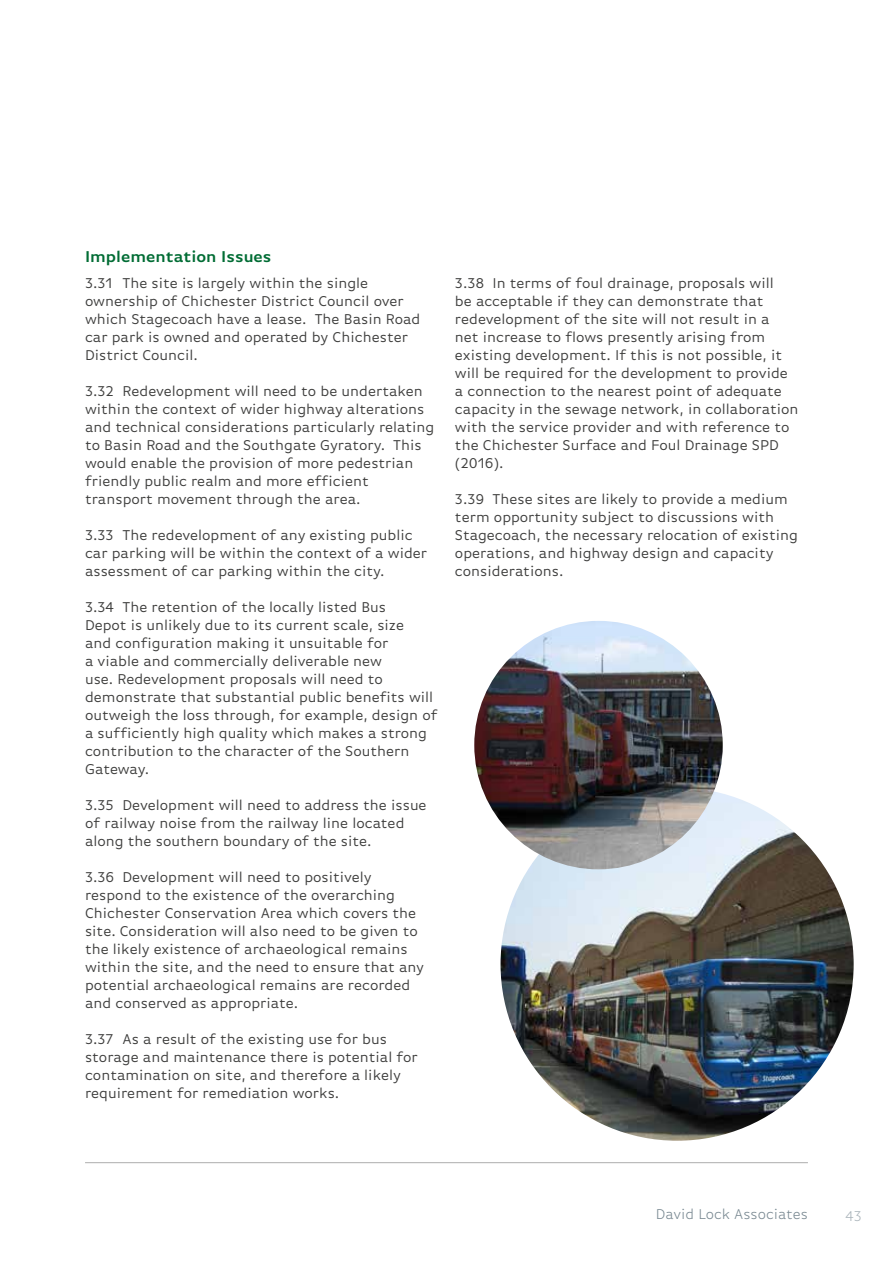
<style>
.page{position:relative;width:893px;height:1263px;background:#fff}
.page>*{position:absolute;margin:0;border:0;box-sizing:border-box;transform-origin:0 0}
.t1{font:600 16.5px "Basic Gothic Pro";color:#016c34}
.t2{font:15px/18px "Basic Gothic Pro";color:#3c3c3b}
.t3{font:300 15px "Basic Gothic Pro";color:#778790}
.t4{font:300 15px "Basic Gothic Pro";color:#abb5bb}
</style>
<div class="page">
<hr style="left:85px;top:1162px;width:723px;height:1px;background:#aeaeae">
<img style="left:500px;top:788px;width:354px;height:353px;border-radius:177px">
<img style="left:474px;top:621px;width:249px;height:248px;border-radius:124px">
<p class="t1" style="left:85px;top:247px;width:188px">Implementation Issues</p>
<p class="t2" style="left:85px;top:274px;width:337px">3.31 The site is largely within the single ownership of Chichester District Council over which Stagecoach have a lease. The Basin Road car park is owned and operated by Chichester District Council.</p>
<p class="t2" style="left:85px;top:382px;width:351px">3.32 Redevelopment will need to be undertaken within the context of wider highway alterations and technical considerations particularly relating to Basin Road and the Southgate Gyratory. This would enable the provision of more pedestrian friendly public realm and more efficient transport movement through the area.</p>
<p class="t2" style="left:85px;top:526px;width:344px">3.33 The redevelopment of any existing public car parking will be within the context of a wider assessment of car parking within the city.</p>
<p class="t2" style="left:85px;top:598px;width:354px">3.34 The retention of the locally listed Bus<br>Depot is unlikely due to its current scale, size<br>and configuration making it unsuitable for<br>a viable and commercially deliverable new<br>use. Redevelopment proposals will need to demonstrate that substantial public benefits will outweigh the loss through, for example, design of a sufficiently high quality which makes a strong contribution to the character of the Southern Gateway.</p>
<p class="t2" style="left:85px;top:796px;width:343px">3.35 Development will need to address the issue of railway noise from the railway line located along the southern boundary of the site.</p>
<p class="t2" style="left:85px;top:868px;width:340px">3.36 Development will need to positively respond to the existence of the overarching Chichester Conservation Area which covers the site. Consideration will also need to be given to the likely existence of archaeological remains within the site, and the need to ensure that any potential archaeological remains are recorded and conserved as appropriate.</p>
<p class="t2" style="left:85px;top:1030px;width:334px">3.37 As a result of the existing use for bus storage and maintenance there is potential for contamination on site, and therefore a likely requirement for remediation works.</p>
<p class="t2" style="left:455px;top:274px;width:345px">3.38 In terms of foul drainage, proposals will<br>be acceptable if they can demonstrate that redevelopment of the site will not result in a<br>net increase to flows presently arising from existing development. If this is not possible, it will be required for the development to provide a connection to the nearest point of adequate capacity in the sewage network, in collaboration with the service provider and with reference to the Chichester Surface and Foul Drainage SPD (2016).</p>
<p class="t2" style="left:455px;top:490px;width:345px">3.39 These sites are likely to provide a medium term opportunity subject to discussions with Stagecoach, the necessary relocation of existing operations, and highway design and capacity considerations.</p>
<p class="t3" style="left:656px;top:1206px;width:153px">David Lock Associates</p>
<p class="t4" style="left:845px;top:1207px;width:18px">43</p>
</div>
